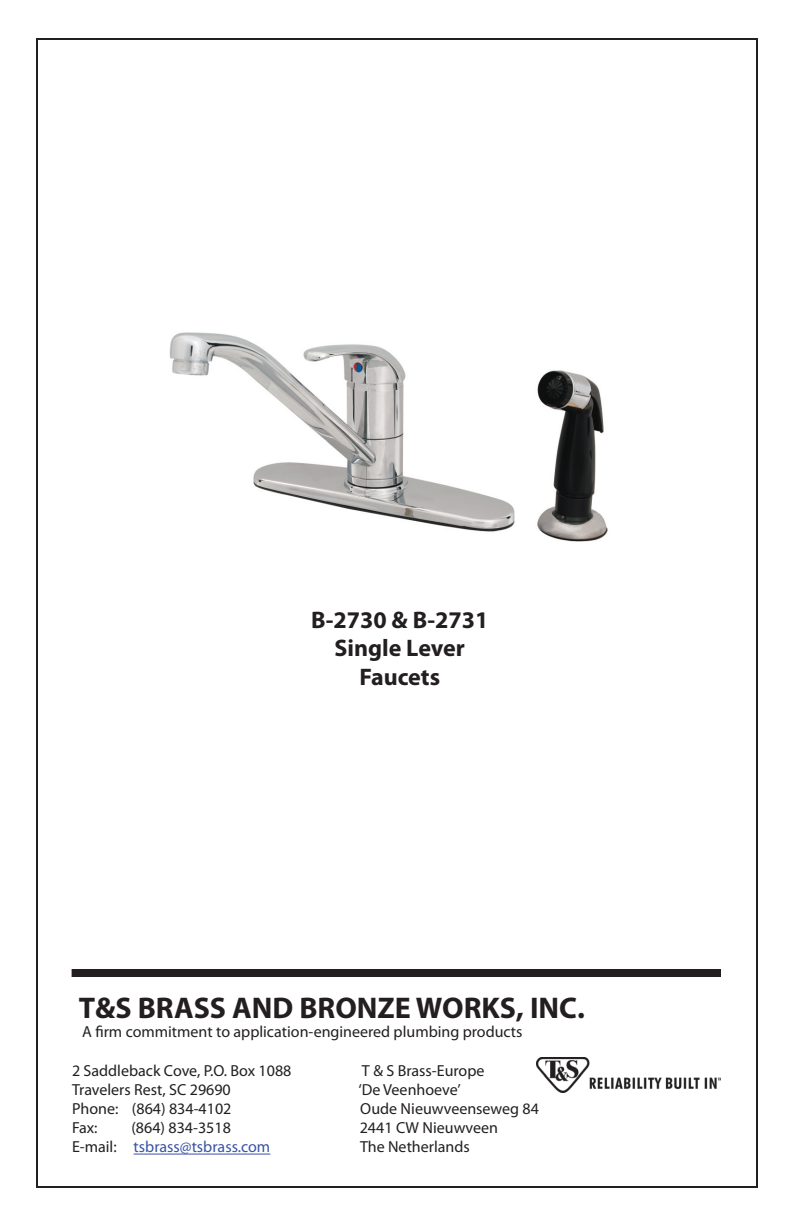
<style>
.page{position:relative;width:792px;height:1224px;background:#fff}
.page>*{position:absolute;margin:0;border:0;box-sizing:border-box;transform-origin:0 0}
.t1{font:700 30px "Myriad Pro";color:#231f20}
.t2{font:700 24px/28.8px "Myriad Pro";color:#231f20;text-align:center}
.t3{font:16px "Myriad Pro";color:#231f20}
.t4{font:16px "Myriad Pro";color:#3853a3}
.s1{color:#231f20}
</style>
<div class="page">
<hr style="left:134px;top:1154px;width:136px;height:1px;background:#3853a3">
<img style="left:537px;top:1058px;width:184px;height:35px">
<div style="left:72px;top:969px;width:649px;height:8px;background:#231f20"></div>
<img style="left:169px;top:332px;width:439px;height:210px">
<h2 class="t2" style="left:311px;top:605px;width:179px">B-2730 &amp; B-2731<br>Single Lever<br>Faucets</h2>
<h1 class="t1" style="left:79px;top:990px;width:508px">T&amp;S BRASS AND BRONZE WORKS, INC.</h1>
<p class="t3" style="left:82px;top:1026px;width:442px">A firm commitment to application-engineered plumbing products</p>
<p class="t3" style="left:72px;top:1064px;width:221px">2 Saddleback Cove, P.O. Box 1088</p>
<p class="t3" style="left:362px;top:1064px;width:124px">T &amp; S Brass-Europe</p>
<p class="t3" style="left:72px;top:1083px;width:160px">Travelers Rest, SC 29690</p>
<p class="t3" style="left:358px;top:1083px;width:104px">‘De Veenhoeve’</p>
<p class="t3" style="left:72px;top:1103px;width:161px">Phone: (864) 834-4102</p>
<p class="t3" style="left:360px;top:1103px;width:180px">Oude Nieuwveenseweg 84</p>
<p class="t3" style="left:72px;top:1122px;width:27px">Fax:</p>
<p class="t3" style="left:131px;top:1122px;width:101px">(864) 834-3518</p>
<p class="t3" style="left:360px;top:1122px;width:140px">2441 CW Nieuwveen</p>
<p class="t4" style="left:72px;top:1141px;width:200px"><span class="s1">E-mail:</span> tsbrass@tsbrass.com</p>
<p class="t3" style="left:360px;top:1141px;width:111px">The Netherlands</p>
</div>
